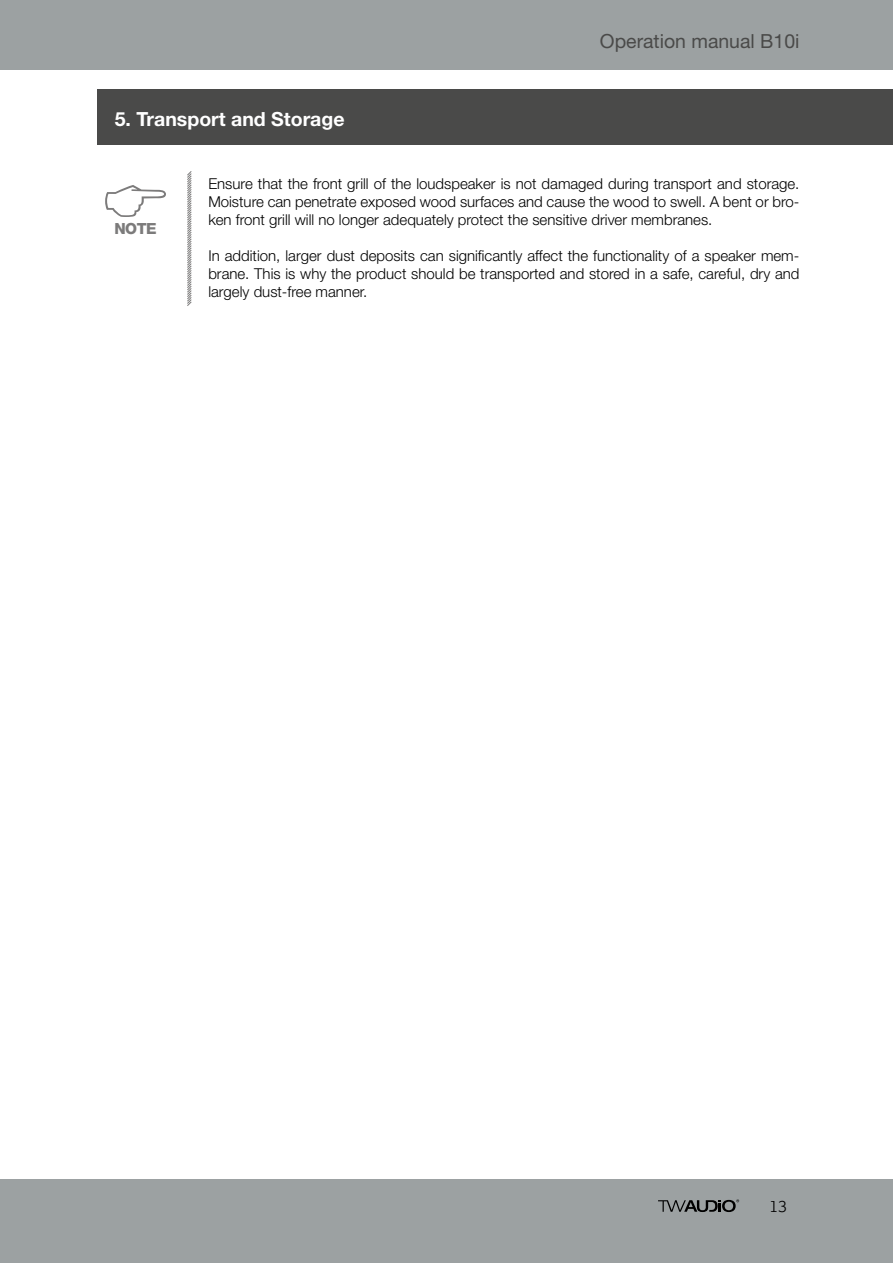
<style>
.page{position:relative;width:893px;height:1263px;background:#fff}
.page>*{position:absolute;margin:0;border:0;box-sizing:border-box;transform-origin:0 0}
.t1{font:700 19.5px "Helvetica Neue LT Std";color:#fff}
.t2{font:19.5px "Helvetica Neue LT Std";color:#4a4a49}
.t3{font:300 16.5px "Lexia";color:#000}
.t4{font:800 15.3px "Helvetica Neue LT Std";color:#7c7b7b}
.t5{font:300 15px/18px "Helvetica Neue LT Std";color:#000;text-align:justify}
</style>
<div class="page">
<div style="left:0;top:0;width:893px;height:69px;background:#9ca1a2"></div>
<div style="left:0;top:1179px;width:893px;height:84px;background:#9ca1a2"></div>
<svg style="left:658px;top:1199px;width:81px;height:13px"></svg>
<div style="left:98px;top:89px;width:795px;height:55px;background:#4a4a49"></div>
<svg style="left:105px;top:185px;width:61px;height:32px"></svg>
<svg style="left:187px;top:171px;width:5px;height:135px"></svg>
<h1 class="t1" style="left:115px;top:107px;width:231px">5. Transport and Storage</h1>
<h1 class="t2" style="left:600px;top:29px;width:201px">Operation manual B10i</h1>
<p class="t4" style="left:114px;top:219px;width:44px">NOTE</p>
<p class="t5" style="left:208px;top:174px;width:593px">Ensure that the front grill of the loudspeaker is not damaged during transport and storage.<br>Moisture can penetrate exposed wood surfaces and cause the wood to swell. A bent or bro&shy;ken front grill will no longer adequately protect the sensitive driver membranes.</p>
<p class="t5" style="left:208px;top:246px;width:593px">In addition, larger dust deposits can significantly affect the functionality of a speaker mem&shy;brane. This is why the product should be transported and stored in a safe, careful, dry and largely dust-free manner.</p>
<p class="t3" style="left:769px;top:1195px;width:19px">13</p>
</div>
